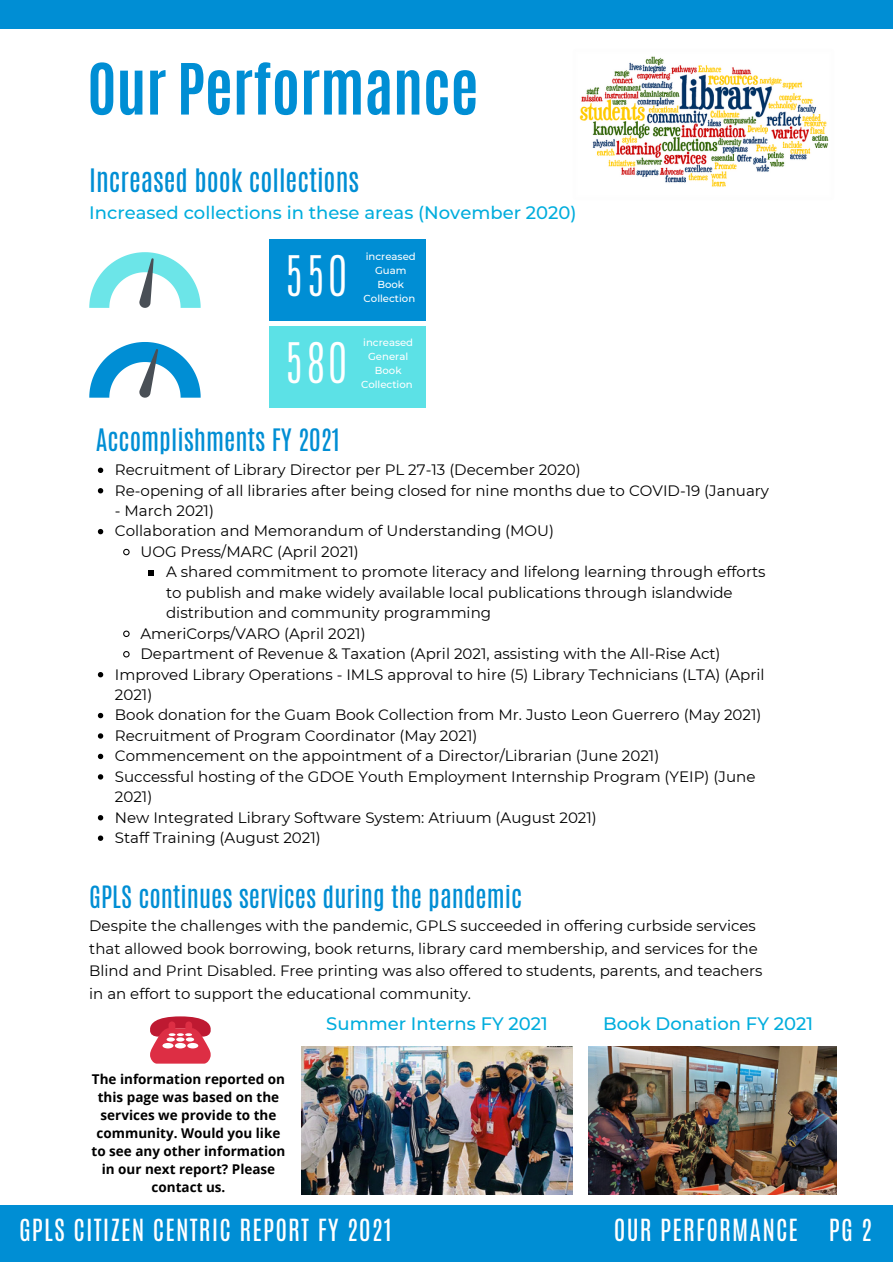
<style>
.page{position:relative;width:893px;height:1264px;background:#fff}
.page>*{position:absolute;margin:0;border:0;box-sizing:border-box;transform-origin:0 0}
.t1{font:700 60px "Antonio";color:#008ed4}
.t2{font:300 46.65px "Antonio";letter-spacing:.1em;color:#fff}
.t3{font:27px "Antonio";color:#008ed4}
.t4{font:25.8px "Antonio";color:#008ed4}
.t5{font:25.65px "Antonio";color:#008ed4}
.t6{font:25.5px "Antonio";letter-spacing:.045em;color:#fff}
.t7{font:500 18px "Montserrat";color:#00addd}
.t8{font:15px/22.5px "Montserrat";color:#000}
.t9{font:700 13.5px/18px "Open Sans";color:#000;text-align:center}
.t10{font:500 10.05px/14px "Montserrat";color:#fff;text-align:center}
</style>
<div class="page">
<div style="left:0;top:0;width:892px;height:28px;background:#008ed4"></div>
<div style="left:269px;top:239px;width:156px;height:82px;background:#008ed4"></div>
<div style="left:269px;top:326px;width:156px;height:81px;background:#5ce1e6"></div>
<div style="left:0;top:1205px;width:892px;height:56px;background:#008ed4"></div>
<svg style="left:89px;top:252px;width:112px;height:56px"></svg>
<svg style="left:89px;top:342px;width:112px;height:55px"></svg>
<img style="left:579px;top:56px;width:250px;height:131px">
<svg style="left:150px;top:1016px;width:61px;height:47px"></svg>
<img style="left:301px;top:1046px;width:271px;height:148px">
<img style="left:588px;top:1046px;width:248px;height:148px">
<svg style="left:98px;top:467px;width:5px;height:6px"></svg>
<svg style="left:98px;top:488px;width:5px;height:5px"></svg>
<svg style="left:98px;top:529px;width:5px;height:5px"></svg>
<svg style="left:123px;top:548px;width:7px;height:8px"></svg>
<svg style="left:148px;top:570px;width:6px;height:5px"></svg>
<svg style="left:123px;top:630px;width:7px;height:7px"></svg>
<svg style="left:123px;top:651px;width:7px;height:7px"></svg>
<svg style="left:98px;top:672px;width:5px;height:5px"></svg>
<svg style="left:98px;top:713px;width:5px;height:5px"></svg>
<svg style="left:98px;top:733px;width:5px;height:5px"></svg>
<svg style="left:98px;top:753px;width:5px;height:6px"></svg>
<svg style="left:98px;top:774px;width:5px;height:5px"></svg>
<svg style="left:98px;top:815px;width:5px;height:5px"></svg>
<svg style="left:98px;top:835px;width:5px;height:5px"></svg>
<h1 class="t1" style="left:87px;top:46px;width:393px">Our Performance</h1>
<h3 class="t3" style="left:89px;top:161px;width:271px">Increased book collections</h3>
<p class="t7" style="left:89px;top:202px;width:489px">Increased collections in these areas (November 2020)</p>
<h2 class="t2" style="left:286px;top:242px;width:62px">550</h2>
<h2 class="t2" style="left:286px;top:329px;width:62px">580</h2>
<h3 class="t4" style="left:96px;top:421px;width:246px">Accomplishments FY 2021</h3>
<p class="t10" style="left:366px;top:249px;width:51px">increased<br>Guam<br>Book</p>
<p class="t10" style="left:363px;top:291px;width:53px">Collection</p>
<p class="t10" style="left:363px;top:335px;width:51px">increased<br>General<br>Book</p>
<p class="t10" style="left:361px;top:377px;width:53px">Collection</p>
<p class="t8" style="left:115px;top:459px;width:655px;line-height:20.4px">Recruitment of Library Director per PL 27-13 (December 2020)<br>Re-opening of all libraries after being closed for nine months due to COVID-19 (January</p>
<p class="t8" style="left:115px;top:499px;width:101px">- March 2021)</p>
<p class="t8" style="left:115px;top:520px;width:440px">Collaboration and Memorandum of Understanding (MOU)</p>
<p class="t8" style="left:140px;top:540px;width:220px">UOG Press/MARC (April 2021)</p>
<p class="t8" style="left:166px;top:560px;width:601px">A shared commitment to promote literacy and lifelong learning through efforts</p>
<p class="t8" style="left:166px;top:581px;width:568px">to publish and make widely available local publications through islandwide</p>
<p class="t8" style="left:166px;top:601px;width:326px">distribution and community programming</p>
<p class="t8" style="left:140px;top:622px;width:227px">AmeriCorps/VARO (April 2021)</p>
<p class="t8" style="left:140px;top:642px;width:581px">Department of Revenue &amp; Taxation (April 2021, assisting with the All-Rise Act)</p>
<p class="t8" style="left:115px;top:663px;width:651px">Improved Library Operations - IMLS approval to hire (5) Library Technicians (LTA) (April</p>
<p class="t8" style="left:115px;top:683px;width:39px">2021)</p>
<p class="t8" style="left:115px;top:703px;width:648px">Book donation for the Guam Book Collection from Mr. Justo Leon Guerrero (May 2021)</p>
<p class="t8" style="left:115px;top:724px;width:364px">Recruitment of Program Coordinator (May 2021)</p>
<p class="t8" style="left:115px;top:744px;width:546px">Commencement on the appointment of a Director/Librarian (June 2021)</p>
<p class="t8" style="left:115px;top:765px;width:642px">Successful hosting of the GDOE Youth Employment Internship Program (YEIP) (June</p>
<p class="t8" style="left:115px;top:785px;width:39px">2021)</p>
<p class="t8" style="left:115px;top:806px;width:483px">New Integrated Library Software System: Atriuum (August 2021)</p>
<p class="t8" style="left:115px;top:826px;width:207px">Staff Training (August 2021)</p>
<h3 class="t5" style="left:89px;top:878px;width:434px">GPLS continues services during the pandemic</h3>
<p class="t8" style="left:89px;top:914px;width:674px">Despite the challenges with the pandemic, GPLS succeeded in offering curbside services that allowed book borrowing, book returns, library card membership, and services for the Blind and Print Disabled. Free printing was also offered to students, parents, and teachers in an effort to support the educational community.</p>
<p class="t9" style="left:91px;top:1069px;width:195px">The information reported on this page was based on the services we provide to the community. Would you like to see any other information in our next report? Please contact us.</p>
<p class="t7" style="left:326px;top:1012px;width:223px">Summer Interns FY 2021</p>
<p class="t7" style="left:603px;top:1012px;width:211px">Book Donation FY 2021</p>
<h3 class="t6" style="left:19px;top:1212px;width:374px">GPLS CITIZEN CENTRIC REPORT FY 2021</h3>
<h3 class="t6" style="left:613px;top:1212px;width:260px">OUR PERFORMANCE PG 2</h3>
</div>
